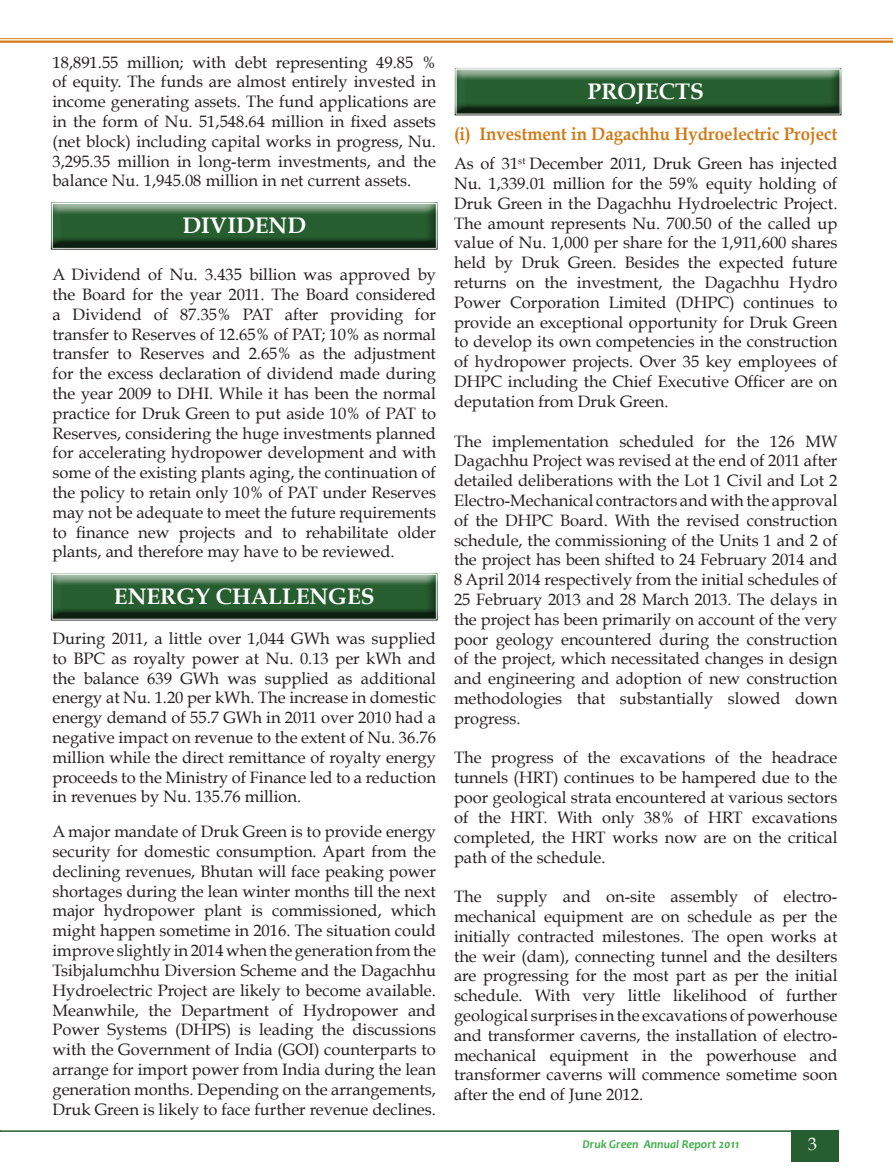
<style>
.page{position:relative;width:893px;height:1170px;background:#fff}
.page>*{position:absolute;margin:0;border:0;box-sizing:border-box;transform-origin:0 0}
.t1{font:700 22.5px "Book Antiqua";color:#fff}
.t2{font:700 18px "Book Antiqua";color:#d17b18;scale:.94 1}
.t3{font:18px "Book Antiqua";color:#fff}
.t4{font:16.5px/19.8px "Book Antiqua";color:#231f20;text-align:justify}
.t5{font:italic 700 12px "Candara";color:#40ae49}
</style>
<div class="page">
<hr style="left:0;top:1130px;width:837px;height:1px;background:#275e30">
<div style="left:791px;top:1130px;width:48px;height:31px;background:#275e30"></div>
<hr style="left:0;top:38px;width:893px;height:1px;background:#d17b18">
<hr style="left:0;top:40px;width:893px;height:3px;background:#d17b18">
<div style="left:445px;top:65px;width:407px;height:61px;background:#231f20;opacity:.75"></div>
<div style="left:41px;top:570px;width:407px;height:61px;background:#231f20;opacity:.75"></div>
<div style="left:41px;top:199px;width:407px;height:62px;background:#231f20;opacity:.75"></div>
<p class="t4" style="left:52px;top:52px;width:385px">18,891.55 million; with debt representing 49.85 % of equity. The funds are almost entirely invested in income generating assets. The fund applications are in the form of Nu. 51,548.64 million in fixed assets (net block) including capital works in progress, Nu.<br>3,295.35 million in long-term investments, and the balance Nu. 1,945.08 million in net current assets.</p>
<h1 class="t1" style="left:182px;top:212px;width:125px">DIVIDEND</h1>
<p class="t4" style="left:52px;top:264px;width:385px">A Dividend of Nu. 3.435 billion was approved by the Board for the year 2011. The Board considered a Dividend of 87.35% PAT after providing for transfer to Reserves of 12.65% of PAT; 10% as normal transfer to Reserves and 2.65% as the adjustment for the excess declaration of dividend made during the year 2009 to DHI. While it has been the normal practice for Druk Green to put aside 10% of PAT to Reserves, considering the huge investments planned for accelerating hydropower development and with some of the existing plants aging, the continuation of the policy to retain only 10% of PAT under Reserves may not be adequate to meet the future requirements to finance new projects and to rehabilitate older plants, and therefore may have to be reviewed.</p>
<h1 class="t1" style="left:114px;top:583px;width:262px">ENERGY CHALLENGES</h1>
<p class="t4" style="left:52px;top:628px;width:385px">During 2011, a little over 1,044 GWh was supplied to BPC as royalty power at Nu. 0.13 per kWh and the balance 639 GWh was supplied as additional energy at Nu. 1.20 per kWh. The increase in domestic energy demand of 55.7 GWh in 2011 over 2010 had a negative impact on revenue to the extent of Nu. 36.76 million while the direct remittance of royalty energy proceeds to the Ministry of Finance led to a reduction in revenues by Nu. 135.76 million.</p>
<p class="t4" style="left:52px;top:821px;width:385px">A major mandate of Druk Green is to provide energy security for domestic consumption. Apart from the declining revenues, Bhutan will face peaking power shortages during the lean winter months till the next major hydropower plant is commissioned, which might happen sometime in 2016. The situation could improve slightly in 2014 when the generation from the Tsibjalumchhu Diversion Scheme and the Dagachhu Hydroelectric Project are likely to become available.<br>Meanwhile, the Department of Hydropower and Power Systems (DHPS) is leading the discussions with the Government of India (GOI) counterparts to arrange for import power from India during the lean generation months. Depending on the arrangements, Druk Green is likely to face further revenue declines.</p>
<h1 class="t1" style="left:588px;top:78px;width:118px">PROJECTS</h1>
<p class="t2" style="left:454px;top:124px;width:409px">(i) Investment in Dagachhu Hydroelectric Project</p>
<p class="t4" style="left:454px;top:154px;width:385px">As of 31<sup>st</sup> December 2011, Druk Green has injected Nu. 1,339.01 million for the 59% equity holding of Druk Green in the Dagachhu Hydroelectric Project.<br>The amount represents Nu. 700.50 of the called up value of Nu. 1,000 per share for the 1,911,600 shares held by Druk Green. Besides the expected future returns on the investment, the Dagachhu Hydro Power Corporation Limited (DHPC) continues to provide an exceptional opportunity for Druk Green to develop its own competencies in the construction of hydropower projects. Over 35 key employees of DHPC including the Chief Executive Officer are on deputation from Druk Green.</p>
<p class="t4" style="left:454px;top:431px;width:385px">The implementation scheduled for the 126 MW Dagachhu Project was revised at the end of 2011 after detailed deliberations with the Lot 1 Civil and Lot 2<br>Electro-Mechanical contractors and with the approval of the DHPC Board. With the revised construction schedule, the commissioning of the Units 1 and 2 of the project has been shifted to 24 February 2014 and 8 April 2014 respectively from the initial schedules of 25 February 2013 and 28 March 2013. The delays in the project has been primarily on account of the very poor geology encountered during the construction of the project, which necessitated changes in design and engineering and adoption of new construction methodologies that substantially slowed down progress.</p>
<p class="t4" style="left:454px;top:748px;width:385px">The progress of the excavations of the headrace tunnels (HRT) continues to be hampered due to the poor geological strata encountered at various sectors of the HRT. With only 38% of HRT excavations completed, the HRT works now are on the critical path of the schedule.</p>
<p class="t4" style="left:454px;top:886px;width:385px">The supply and on-site assembly of electro&shy;mechanical equipment are on schedule as per the initially contracted milestones. The open works at the weir (dam), connecting tunnel and the desilters are progressing for the most part as per the initial schedule. With very little likelihood of further geological surprises in the excavations of powerhouse and transformer caverns, the installation of electro&shy;mechanical equipment in the powerhouse and transformer caverns will commence sometime soon after the end of June 2012.</p>
<p class="t5" style="left:583px;top:1135px;width:158px">Druk Green Annual Report 2011</p>
<p class="t3" style="left:808px;top:1132px;width:10px">3</p>
</div>
